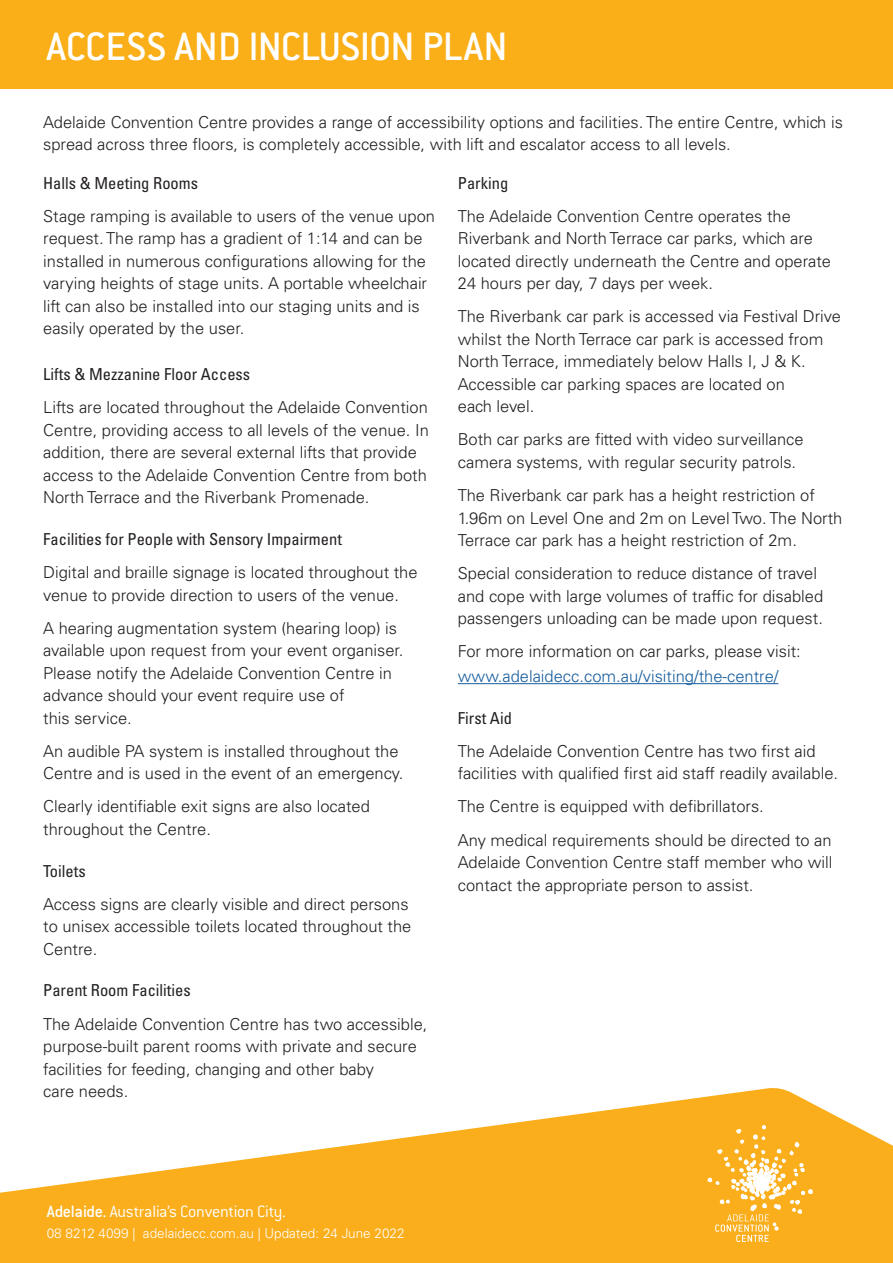
<style>
.page{position:relative;width:893px;height:1263px;background:#fff}
.page>*{position:absolute;margin:0;border:0;box-sizing:border-box;transform-origin:0 0}
.white_title_heading{font:500 43.5px "Conduit ITC Std";letter-spacing:-.01em;color:#fff}
.Conditions{font:300 18px "Conduit ITC Std";letter-spacing:-.015em;color:#fff}
.body{font:300 16.5px/22.5px "Univers LT Std";color:#231f20}
.body-2{font:condensed 16.5px "Univers LT Std";color:#231f20}
.body-3{font:300 16.5px "Univers LT Std";color:#175d9e}
.Conditions-2{font:300 13.5px "Univers LT Std";color:#fff}
.s1{font-weight:500}
</style>
<div class="page">
<div style="left:0;top:0;width:893px;height:88px;background:#faaf18"></div>
<hr style="left:458px;top:683px;width:320px;height:1px;background:#175d9e">
<svg style="left:0;top:1088px;width:893px;height:175px;fill:#faae1b"></svg>
<svg style="left:707px;top:1125px;width:106px;height:117px;background:#fabb40"></svg>
<p class="white_title_heading" style="left:47px;top:21px;width:462px">ACCESS AND INCLUSION PLAN</p>
<p class="body" style="left:43px;top:111px;width:801px">Adelaide Convention Centre provides a range of accessibility options and facilities. The entire Centre, which is spread across three floors, is completely accessible, with lift and escalator access to all levels.</p>
<p class="body-2" style="left:43px;top:172px;width:156px">Halls &amp; Meeting Rooms</p>
<p class="body" style="left:43px;top:205px;width:393px">Stage ramping is available to users of the venue upon request. The ramp has a gradient of 1:14 and can be installed in numerous configurations allowing for the varying heights of stage units. A portable wheelchair lift can also be installed into our staging units and is easily operated by the user.</p>
<p class="body-2" style="left:43px;top:364px;width:209px">Lifts &amp; Mezzanine Floor Access</p>
<p class="body" style="left:43px;top:396px;width:387px">Lifts are located throughout the Adelaide Convention Centre, providing access to all levels of the venue. In addition, there are several external lifts that provide access to the Adelaide Convention Centre from both North Terrace and the Riverbank Promenade.</p>
<p class="body-2" style="left:43px;top:529px;width:300px">Facilities for People with Sensory Impairment</p>
<p class="body" style="left:43px;top:561px;width:376px">Digital and braille signage is located throughout the venue to provide direction to users of the venue.</p>
<p class="body" style="left:43px;top:616px;width:362px">A hearing augmentation system (hearing loop) is available upon request from your event organiser.<br>Please notify the Adelaide Convention Centre in advance should your event require use of<br>this service.</p>
<p class="body" style="left:43px;top:740px;width:362px">An audible PA system is installed throughout the<br>Centre and is used in the event of an emergency.</p>
<p class="body" style="left:43px;top:795px;width:328px">Clearly identifiable exit signs are also located throughout the Centre.</p>
<p class="body-2" style="left:43px;top:860px;width:44px">Toilets</p>
<p class="body" style="left:43px;top:893px;width:370px">Access signs are clearly visible and direct persons to unisex accessible toilets located throughout the<br>Centre.</p>
<p class="body-2" style="left:43px;top:980px;width:149px">Parent Room Facilities</p>
<p class="body" style="left:43px;top:1012px;width:386px">The Adelaide Convention Centre has two accessible, purpose-built parent rooms with private and secure facilities for feeding, changing and other baby<br>care needs.</p>
<p class="body-2" style="left:458px;top:172px;width:52px">Parking</p>
<p class="body" style="left:458px;top:205px;width:375px">The Adelaide Convention Centre operates the Riverbank and North Terrace car parks, which are located directly underneath the Centre and operate 24 hours per day, 7 days per week.</p>
<p class="body" style="left:458px;top:305px;width:385px">The Riverbank car park is accessed via Festival Drive whilst the North Terrace car park is accessed from North Terrace, immediately below Halls I, J &amp; K.<br>Accessible car parking spaces are located on<br>each level.</p>
<p class="body" style="left:458px;top:428px;width:347px">Both car parks are fitted with video surveillance camera systems, with regular security patrols.</p>
<p class="body" style="left:458px;top:484px;width:386px">The Riverbank car park has a height restriction of<br>1.96m on Level One and 2m on Level Two. The North<br>Terrace car park has a height restriction of 2m.</p>
<p class="body" style="left:458px;top:562px;width:367px">Special consideration to reduce distance of travel and cope with large volumes of traffic for disabled passengers unloading can be made upon request.</p>
<p class="body" style="left:458px;top:640px;width:344px">For more information on car parks, please visit:</p>
<p class="body-3" style="left:458px;top:666px;width:322px">www.adelaidecc.com.au/visiting/the-centre/</p>
<p class="body-2" style="left:458px;top:707px;width:56px">First Aid</p>
<p class="body" style="left:458px;top:740px;width:382px">The Adelaide Convention Centre has two first aid facilities with qualified first aid staff readily available.</p>
<p class="body" style="left:458px;top:795px;width:307px">The Centre is equipped with defibrillators.</p>
<p class="body" style="left:458px;top:828px;width:376px;text-align:justify">Any medical requirements should be directed to an Adelaide Convention Centre staff member who will contact the appropriate person to assist.</p>
<p class="Conditions" style="left:47px;top:1201px;width:241px"><span class="s1">Adelaide.</span> Australia’s Convention City.</p>
<p class="Conditions-2" style="left:47px;top:1225px;width:359px">08 8212 4099 | adelaidecc.com.au | Updated: 24 June 2022</p>
</div>
